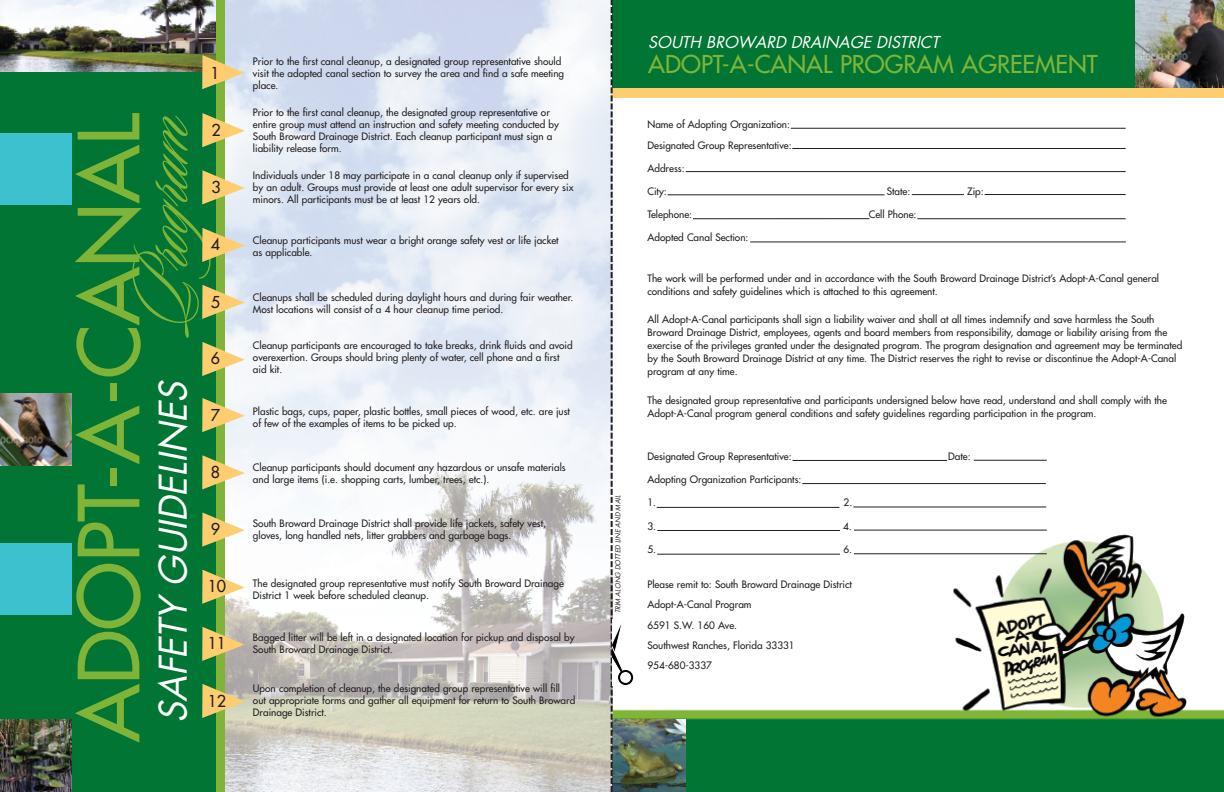
<style>
.page{position:relative;width:1224px;height:792px;background:#fff}
.page>*{position:absolute;margin:0;border:0;box-sizing:border-box;transform-origin:0 0}
.t1{font:82.3px "Sloop Script One";color:#7fb438}
.t2{font:81.9px "Futura";color:#7fb438}
.t3{font:italic 37.2px "Futura";color:#fff}
.t4{font:24px "Futura";color:#7fb438}
.t5{font:italic 16px "Futura";color:#fff}
.t6{font:16px "Futura";color:#231f20}
.t7{font:10px/12px "Futura";color:#231f20}
.t8{font:italic 6.8px "Futura";color:#231f20}
</style>
<div class="page">
<img style="left:624px;top:529px;width:600px;height:263px">
<img style="left:225px;top:0;width:386px;height:792px">
<div style="left:0;top:0;width:216px;height:792px;background:#007534"></div>
<img style="left:0;top:0;width:216px;height:72px">
<div style="left:216px;top:0;width:9px;height:792px;background:#7fb438"></div>
<div style="left:0;top:133px;width:72px;height:72px;background:#3cc1ce"></div>
<img style="left:0;top:394px;width:72px;height:72px">
<div style="left:0;top:543px;width:72px;height:72px;background:#3cc1ce"></div>
<img style="left:0;top:719px;width:72px;height:73px">
<div style="left:613px;top:0;width:611px;height:88px;background:#007534"></div>
<div style="left:613px;top:88px;width:611px;height:9px;background:#fecd70"></div>
<img style="left:624px;top:719px;width:62px;height:73px">
<img style="left:1136px;top:0;width:88px;height:87px">
<svg style="left:202px;top:55px;width:43px;height:34px"></svg>
<svg style="left:202px;top:113px;width:43px;height:34px"></svg>
<svg style="left:202px;top:170px;width:43px;height:34px"></svg>
<svg style="left:202px;top:228px;width:43px;height:34px"></svg>
<svg style="left:202px;top:285px;width:43px;height:34px"></svg>
<svg style="left:202px;top:342px;width:43px;height:34px"></svg>
<svg style="left:202px;top:398px;width:43px;height:34px"></svg>
<svg style="left:202px;top:455px;width:43px;height:34px"></svg>
<svg style="left:202px;top:513px;width:43px;height:34px"></svg>
<svg style="left:202px;top:570px;width:43px;height:34px"></svg>
<svg style="left:202px;top:627px;width:43px;height:34px"></svg>
<svg style="left:202px;top:684px;width:43px;height:34px"></svg>
<hr style="left:686px;top:171px;width:440px;height:1px;background:#231f20">
<hr style="left:668px;top:195px;width:217px;height:1px;background:#231f20">
<hr style="left:912px;top:194px;width:52px;height:1px;background:#231f20">
<hr style="left:985px;top:194px;width:141px;height:1px;background:#231f20">
<hr style="left:693px;top:218px;width:176px;height:1px;background:#231f20">
<hr style="left:917px;top:218px;width:209px;height:1px;background:#231f20">
<hr style="left:750px;top:242px;width:376px;height:1px;background:#231f20">
<hr style="left:793px;top:460px;width:154px;height:1px;background:#231f20">
<hr style="left:974px;top:460px;width:73px;height:1px;background:#231f20">
<hr style="left:802px;top:483px;width:244px;height:1px;background:#231f20">
<hr style="left:657px;top:554px;width:183px;height:1px;background:#231f20">
<hr style="left:854px;top:554px;width:193px;height:1px;background:#231f20">
<hr style="left:657px;top:530px;width:183px;height:1px;background:#231f20">
<hr style="left:854px;top:530px;width:193px;height:1px;background:#231f20">
<hr style="left:657px;top:507px;width:182px;height:1px;background:#231f20">
<hr style="left:853px;top:507px;width:193px;height:1px;background:#231f20">
<hr style="left:791px;top:128px;width:335px;height:1px;background:#231f20">
<hr style="left:792px;top:148px;width:334px;height:1px;background:#231f20">
<div style="left:613px;top:619px;width:28px;height:66px;background:#fff"></div>
<svg style="left:611px;top:0;width:13px;height:792px"></svg>
<div style="left:618px;top:670px;width:15px;height:15px;border:2px solid #000;border-radius:50%"></div>
<h3 class="t6" style="left:210px;top:65px;width:11px">1</h3>
<h1 class="t1" style="left:110px;top:330px;width:214px;rotate:-90deg">Program</h1>
<h2 class="t2" style="left:68px;top:742px;width:630px;rotate:-90deg">ADOPT-A-CANAL</h2>
<h3 class="t6" style="left:211px;top:122px;width:11px">2</h3>
<h3 class="t6" style="left:211px;top:180px;width:11px">3</h3>
<h3 class="t6" style="left:211px;top:237px;width:11px">4</h3>
<h3 class="t6" style="left:211px;top:294px;width:11px">5</h3>
<h3 class="t6" style="left:211px;top:350px;width:11px">6</h3>
<h3 class="t3" style="left:156px;top:723px;width:344px;rotate:-90deg">SAFETY GUIDELINES</h3>
<h3 class="t6" style="left:211px;top:407px;width:11px">7</h3>
<h3 class="t6" style="left:211px;top:464px;width:11px">8</h3>
<h3 class="t6" style="left:211px;top:521px;width:11px">9</h3>
<h3 class="t6" style="left:208px;top:579px;width:20px">10</h3>
<h3 class="t6" style="left:208px;top:636px;width:20px">11</h3>
<h3 class="t6" style="left:208px;top:694px;width:20px">12</h3>
<p class="t7" style="left:253px;top:56px;width:313px">Prior to the first canal cleanup, a designated group representative should visit the adopted canal section to survey the area and find a safe meeting place.</p>
<p class="t7" style="left:253px;top:107px;width:307px">Prior to the first canal cleanup, the designated group representative or entire group must attend an instruction and safety meeting conducted by South Broward Drainage District. Each cleanup participant must sign a liability release form.</p>
<p class="t7" style="left:253px;top:170px;width:322px">Individuals under 18 may participate in a canal cleanup only if supervised by an adult. Groups must provide at least one adult supervisor for every six minors. All participants must be at least 12 years old.</p>
<p class="t7" style="left:253px;top:235px;width:307px">Cleanup participants must wear a bright orange safety vest or life jacket as applicable.</p>
<p class="t7" style="left:253px;top:292px;width:322px">Cleanups shall be scheduled during daylight hours and during fair weather.<br>Most locations will consist of a 4 hour cleanup time period.</p>
<p class="t7" style="left:253px;top:340px;width:321px">Cleanup participants are encouraged to take breaks, drink fluids and avoid overexertion. Groups should bring plenty of water, cell phone and a first aid kit.</p>
<p class="t7" style="left:253px;top:406px;width:319px">Plastic bags, cups, paper, plastic bottles, small pieces of wood, etc. are just of few of the examples of items to be picked up.</p>
<p class="t7" style="left:253px;top:462px;width:314px">Cleanup participants should document any hazardous or unsafe materials and large items (i.e. shopping carts, lumber, trees, etc.).</p>
<p class="t7" style="left:253px;top:518px;width:295px">South Broward Drainage District shall provide life jackets, safety vest, gloves, long handled nets, litter grabbers and garbage bags.</p>
<p class="t7" style="left:253px;top:578px;width:312px">The designated group representative must notify South Broward Drainage<br>District 1 week before scheduled cleanup.</p>
<p class="t7" style="left:253px;top:632px;width:323px">Bagged litter will be left in a designated location for pickup and disposal by<br>South Broward Drainage District.</p>
<p class="t7" style="left:253px;top:683px;width:324px">Upon completion of cleanup, the designated group representative will fill out appropriate forms and gather all equipment for return to South Broward<br>Drainage District.</p>
<p class="t8" style="left:615px;top:613px;width:119px;rotate:-90deg">TRIM ALONG DOTTED LINE AND MAIL</p>
<h3 class="t5" style="left:648px;top:35px;width:292px">SOUTH BROWARD DRAINAGE DISTRICT</h3>
<h3 class="t4" style="left:648px;top:53px;width:451px">ADOPT-A-CANAL PROGRAM AGREEMENT</h3>
<p class="t7" style="left:647px;top:115px;width:146px;line-height:20.2px">Name of Adopting Organization:<br>Designated Group Representative:</p>
<p class="t7" style="left:647px;top:163px;width:39px">Address:</p>
<p class="t7" style="left:647px;top:186px;width:21px">City:</p>
<p class="t7" style="left:887px;top:186px;width:25px">State:</p>
<p class="t7" style="left:967px;top:186px;width:18px">Zip:</p>
<p class="t7" style="left:647px;top:209px;width:46px">Telephone:</p>
<p class="t7" style="left:869px;top:209px;width:49px">Cell Phone:</p>
<p class="t7" style="left:647px;top:232px;width:103px">Adopted Canal Section:</p>
<p class="t7" style="left:647px;top:272px;width:513px;line-height:13px">The work will be performed under and in accordance with the South Broward Drainage District’s Adopt-A-Canal general conditions and safety guidelines which is attached to this agreement.</p>
<p class="t7" style="left:647px;top:314px;width:536px;line-height:13px">All Adopt-A-Canal participants shall sign a liability waiver and shall at all times indemnify and save harmless the South Broward Drainage District, employees, agents and board members from responsibility, damage or liability arising from the exercise of the privileges granted under the designated program. The program designation and agreement may be terminated by the South Broward Drainage District at any time. The District reserves the right to revise or discontinue the Adopt-A-Canal program at any time.</p>
<p class="t7" style="left:647px;top:394px;width:521px;line-height:13px">The designated group representative and participants undersigned below have read, understand and shall comply with the<br>Adopt-A-Canal program general conditions and safety guidelines regarding participation in the program.</p>
<p class="t7" style="left:647px;top:451px;width:146px">Designated Group Representative:</p>
<p class="t7" style="left:948px;top:451px;width:24px">Date:</p>
<p class="t7" style="left:647px;top:474px;width:155px">Adopting Organization Participants:</p>
<p class="t7" style="left:647px;top:497px;width:10px">1.</p>
<p class="t7" style="left:844px;top:497px;width:10px">2.</p>
<p class="t7" style="left:647px;top:521px;width:10px">3.</p>
<p class="t7" style="left:843px;top:521px;width:10px">4.</p>
<p class="t7" style="left:647px;top:544px;width:10px">5.</p>
<p class="t7" style="left:843px;top:544px;width:10px">6.</p>
<p class="t7" style="left:647px;top:575px;width:206px;line-height:20.2px">Please remit to: South Broward Drainage District<br>Adopt-A-Canal Program<br>6591 S.W. 160 Ave.<br>Southwest Ranches, Florida 33331<br>954-680-3337</p>
</div>
